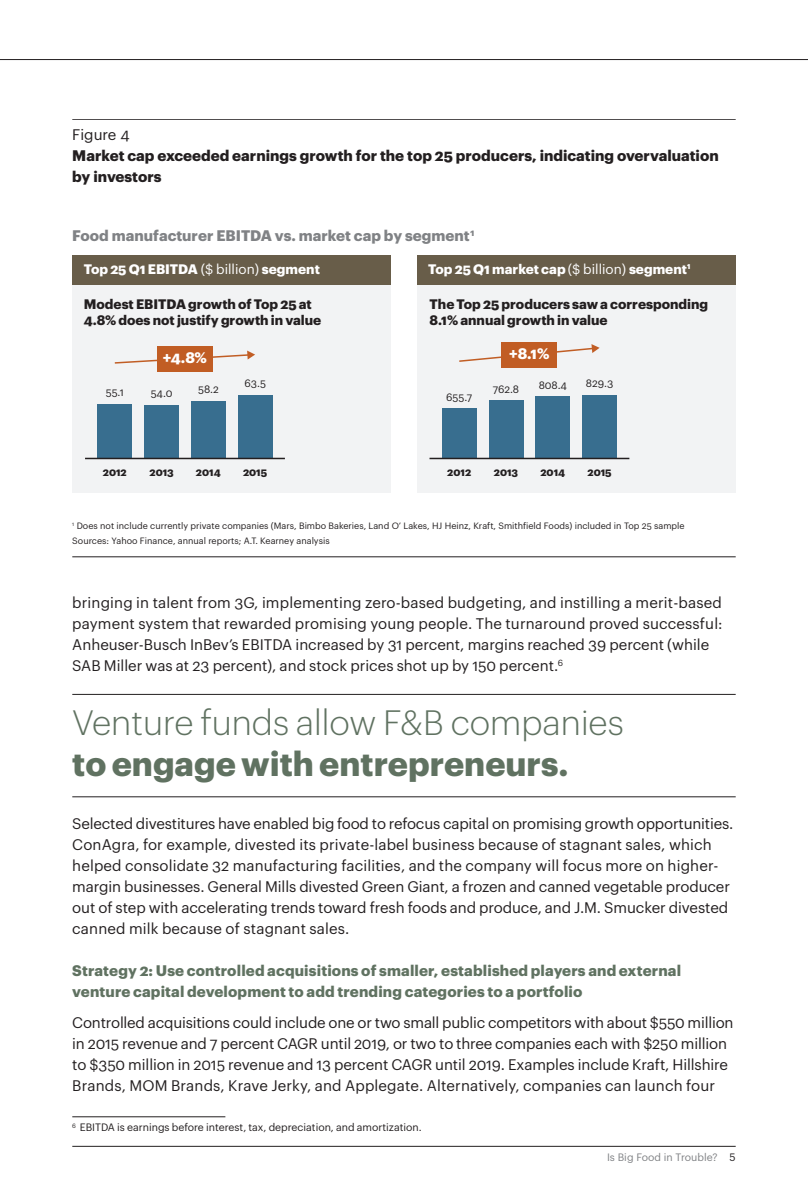
<style>
.page{position:relative;width:808px;height:1191px;background:#fff}
.page>*{position:absolute;margin:0;border:0;box-sizing:border-box;transform-origin:0 0}
.t1{font:300 34.5px "Graphik";color:#607261}
.t2{font:700 33.75px "Graphik";color:#607261}
.main_text{font:15px/21px "Graphik";letter-spacing:-.005em;color:#231f20}
.B_Head{font:700 15px/21px "Graphik";letter-spacing:.01em;color:#607261}
.t3{font:700 15px/21px "Graphik";color:#231f20}
.t4{font:700 15px "Graphik";color:#808285}
.t5{font:700 15px "Graphik";color:#fff}
.t6{font:700 13.5px/16.5px "Graphik";color:#231f20}
.t7{font:700 13.5px "Graphik";color:#fff}
.Footnote_Top_1_line{font:10.5px "Graphik";color:#231f20}
.t8{font:700 10.5px "Graphik";color:#231f20}
.t9{font:10.5px "Graphik";color:#808285}
.t10{font:9px/15px "Graphik";color:#231f20}
.s1{font-weight:400}
.s2{color:#231f20}
</style>
<div class="page">
<hr style="left:72px;top:1146px;width:664px;height:1px;background:#231f20">
<hr style="left:0;top:59px;width:808px;height:1px;background:#231f20">
<div style="left:417px;top:284px;width:319px;height:209px;background:#f2f3f4"></div>
<div style="left:583px;top:395px;width:34px;height:63px;background:#386e8f"></div>
<div style="left:536px;top:396px;width:34px;height:62px;background:#386e8f"></div>
<div style="left:489px;top:400px;width:34px;height:58px;background:#386e8f"></div>
<div style="left:442px;top:408px;width:34px;height:50px;background:#386e8f"></div>
<div style="left:72px;top:284px;width:319px;height:209px;background:#f2f3f4"></div>
<div style="left:238px;top:395px;width:34px;height:63px;background:#386e8f"></div>
<div style="left:191px;top:401px;width:34px;height:57px;background:#386e8f"></div>
<div style="left:145px;top:405px;width:34px;height:53px;background:#386e8f"></div>
<div style="left:98px;top:404px;width:34px;height:54px;background:#386e8f"></div>
<hr style="left:72px;top:119px;width:664px;height:1px;background:#231f20">
<div style="left:72px;top:255px;width:319px;height:30px;background:#685d49"></div>
<div style="left:417px;top:255px;width:319px;height:30px;background:#685d49"></div>
<hr style="left:85px;top:458px;width:200px;height:1px;background:#231f20">
<svg style="left:114px;top:350px;width:141px;height:14px"></svg>
<div style="left:157px;top:346px;width:56px;height:25px;background:#c15d24"></div>
<hr style="left:429px;top:458px;width:200px;height:1px;background:#231f20">
<svg style="left:459px;top:344px;width:141px;height:19px"></svg>
<div style="left:502px;top:342px;width:55px;height:25px;background:#c15d24"></div>
<hr style="left:72px;top:556px;width:664px;height:1px;background:#231f20">
<hr style="left:72px;top:694px;width:664px;height:1px;background:#231f20">
<hr style="left:72px;top:796px;width:664px;height:1px;background:#231f20">
<hr style="left:72px;top:1116px;width:153px;height:1px;background:#231f20">
<p class="t3" style="left:72px;top:123px;width:648px"><span class="s1">Figure 4<br></span>Market cap exceeded earnings growth for the top 25 producers, indicating overvaluation by investors</p>
<p class="t4" style="left:72px;top:223px;width:404px">Food manufacturer EBITDA vs. market cap by segment<sup>1</sup></p>
<p class="t7" style="left:84px;top:259px;width:238px">Top 25 Q1 EBITDA <span class="s1">($ billion)</span> segment</p>
<p class="t6" style="left:84px;top:294px;width:239px">Modest EBITDA growth of Top 25 at<br>4.8% does not justify growth in value</p>
<p class="t6" style="left:430px;top:294px;width:280px">The Top 25 producers saw a corresponding<br>8.1% annual growth in value</p>
<p class="t7" style="left:428px;top:259px;width:264px">Top 25 Q1 market cap <span class="s1">($ billion)</span> segment<sup>1</sup></p>
<p class="t5" style="left:163px;top:346px;width:46px">+4.8%</p>
<p class="t5" style="left:509px;top:342px;width:42px">+8.1%</p>
<p class="Footnote_Top_1_line" style="left:106px;top:384px;width:20px">55.1</p>
<p class="Footnote_Top_1_line" style="left:151px;top:385px;width:23px">54.0</p>
<p class="Footnote_Top_1_line" style="left:198px;top:381px;width:22px">58.2</p>
<p class="Footnote_Top_1_line" style="left:244px;top:375px;width:23px">63.5</p>
<p class="Footnote_Top_1_line" style="left:446px;top:389px;width:27px">655.7</p>
<p class="Footnote_Top_1_line" style="left:493px;top:381px;width:28px">762.8</p>
<p class="Footnote_Top_1_line" style="left:539px;top:377px;width:30px">808.4</p>
<p class="Footnote_Top_1_line" style="left:586px;top:375px;width:29px">829.3</p>
<p class="t8" style="left:103px;top:464px;width:25px">2012</p>
<p class="t8" style="left:149px;top:464px;width:26px">2013</p>
<p class="t8" style="left:196px;top:464px;width:26px">2014</p>
<p class="t8" style="left:243px;top:464px;width:26px">2015</p>
<p class="t8" style="left:447px;top:464px;width:25px">2012</p>
<p class="t8" style="left:494px;top:464px;width:26px">2013</p>
<p class="t8" style="left:540px;top:464px;width:26px">2014</p>
<p class="t8" style="left:587px;top:464px;width:26px">2015</p>
<p class="t10" style="left:72px;top:517px;width:614px"><sup>1</sup> Does not include currently private companies (Mars, Bimbo Bakeries, Land O’ Lakes, HJ Heinz, Kraft, Smithfield Foods) included in Top 25 sample<br>Sources: Yahoo Finance, annual reports; A.T. Kearney analysis</p>
<p class="main_text" style="left:72px;top:590px;width:652px">bringing in talent from 3G, implementing zero-based budgeting, and instilling a merit-based payment system that rewarded promising young people. The turnaround proved successful:<br>Anheuser-Busch InBev’s EBITDA increased by 31 percent, margins reached 39 percent (while SAB Miller was at 23 percent), and stock prices shot up by 150 percent.<sup>6</sup></p>
<p class="t1" style="left:72px;top:697px;width:553px">Venture funds allow F&amp;B companies</p>
<p class="t2" style="left:72px;top:737px;width:498px">to engage with entrepreneurs.</p>
<p class="main_text" style="left:72px;top:811px;width:662px">Selected divestitures have enabled big food to refocus capital on promising growth opportunities.<br>ConAgra, for example, divested its private-label business because of stagnant sales, which helped consolidate 32 manufacturing facilities, and the company will focus more on higher&shy;margin businesses. General Mills divested Green Giant, a frozen and canned vegetable producer out of step with accelerating trends toward fresh foods and produce, and J.M. Smucker divested canned milk because of stagnant sales.</p>
<p class="B_Head" style="left:72px;top:958px;width:610px">Strategy 2: Use controlled acquisitions of smaller, established players and external venture capital development to add trending categories to a portfolio</p>
<p class="main_text" style="left:72px;top:1011px;width:663px">Controlled acquisitions could include one or two small public competitors with about $550 million in 2015 revenue and 7 percent CAGR until 2019, or two to three companies each with $250 million to $350 million in 2015 revenue and 13 percent CAGR until 2019. Examples include Kraft, Hillshire Brands, MOM Brands, Krave Jerky, and Applegate. Alternatively, companies can launch four</p>
<p class="Footnote_Top_1_line" style="left:72px;top:1119px;width:351px"><sup>6</sup> EBITDA is earnings before interest, tax, depreciation, and amortization.</p>
<p class="t9" style="left:607px;top:1149px;width:130px">Is Big Food in Trouble? <span class="s2">5</span></p>
</div>
